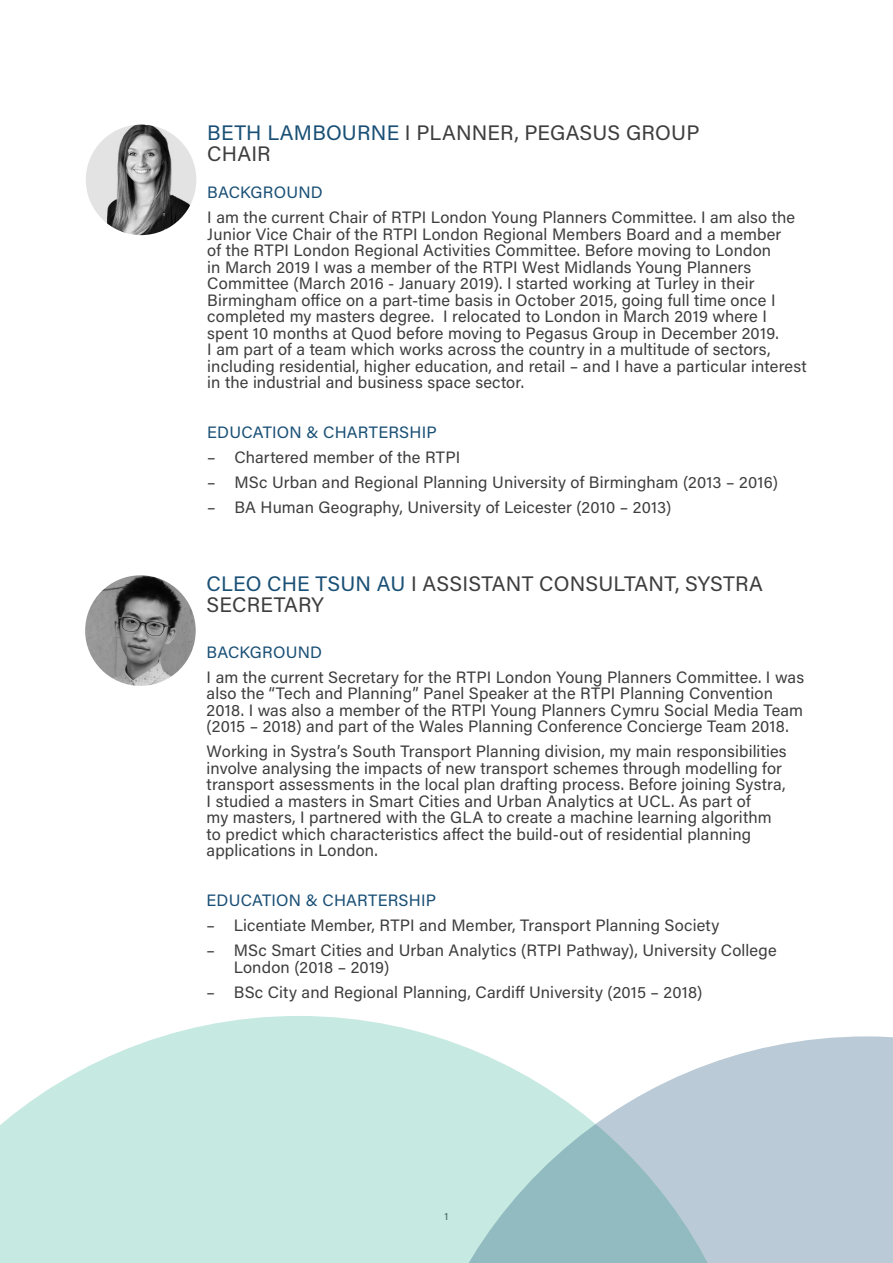
<style>
.page{position:relative;width:893px;height:1263px;background:#fff}
.page>*{position:absolute;margin:0;border:0;box-sizing:border-box;transform-origin:0 0}
.CV_Name{font:21px "Acumin Variable Concept";letter-spacing:.025em;color:#3e3e3f}
.Body_Text{font:16.5px/16.5px "Acumin Variable Concept";letter-spacing:.03em;color:#3e3e3f}
.Body_Text-2{font:16.5px "Acumin Variable Concept";letter-spacing:.02em;color:#1a5076}
.t1{font:10.5px "Acumin Variable Concept";color:#3e3e3f}
.s1{color:#1a5076}
</style>
<div class="page">
<img style="left:86px;top:125px;width:110px;height:110px;border-radius:55px">
<svg style="left:0;top:1016px;width:433px;height:247px;background:#ccebe4"></svg>
<svg style="left:404px;top:1036px;width:489px;height:227px;background:#bed5da"></svg>
<img style="left:85px;top:575px;width:111px;height:111px;border-radius:55px">
<p class="CV_Name" style="left:207px;top:118px;width:493px"><span class="s1">BETH LAMBOURNE</span> I PLANNER, PEGASUS GROUP</p>
<p class="CV_Name" style="left:207px;top:139px;width:65px">CHAIR</p>
<p class="Body_Text-2" style="left:207px;top:181px;width:117px">BACKGROUND</p>
<p class="Body_Text" style="left:207px;top:209px;width:600px">I am the current Chair of RTPI London Young Planners Committee. I am also the Junior Vice Chair of the RTPI London Regional Members Board and a member<br>of the RTPI London Regional Activities Committee. Before moving to London<br>in March 2019 I was a member of the RTPI West Midlands Young Planners Committee (March 2016 - January 2019). I started working at Turley in their Birmingham office on a part-time basis in October 2015, going full time once I completed my masters degree. I relocated to London in March 2019 where I spent 10 months at Quod before moving to Pegasus Group in December 2019.<br>I am part of a team which works across the country in a multitude of sectors, including residential, higher education, and retail – and I have a particular interest in the industrial and business space sector.</p>
<p class="Body_Text-2" style="left:207px;top:421px;width:231px">EDUCATION &amp; CHARTERSHIP</p>
<p class="Body_Text" style="left:207px;top:449px;width:254px">– Chartered member of the RTPI</p>
<p class="Body_Text" style="left:207px;top:474px;width:572px">– MSc Urban and Regional Planning University of Birmingham (2013 – 2016)</p>
<p class="Body_Text" style="left:207px;top:499px;width:465px">– BA Human Geography, University of Leicester (2010 – 2013)</p>
<p class="CV_Name" style="left:207px;top:569px;width:557px"><span class="s1">CLEO CHE TSUN AU</span> I ASSISTANT CONSULTANT, SYSTRA</p>
<p class="CV_Name" style="left:207px;top:590px;width:118px">SECRETARY</p>
<p class="Body_Text-2" style="left:207px;top:640px;width:117px">BACKGROUND</p>
<p class="Body_Text" style="left:207px;top:668px;width:598px">I am the current Secretary for the RTPI London Young Planners Committee. I was also the “Tech and Planning” Panel Speaker at the RTPI Planning Convention 2018. I was also a member of the RTPI Young Planners Cymru Social Media Team (2015 – 2018) and part of the Wales Planning Conference Concierge Team 2018.</p>
<p class="Body_Text" style="left:207px;top:742px;width:581px">Working in Systra’s South Transport Planning division, my main responsibilities involve analysing the impacts of new transport schemes through modelling for transport assessments in the local plan drafting process. Before joining Systra, I studied a masters in Smart Cities and Urban Analytics at UCL. As part of<br>my masters, I partnered with the GLA to create a machine learning algorithm to predict which characteristics affect the build-out of residential planning applications in London.</p>
<p class="Body_Text-2" style="left:207px;top:889px;width:231px">EDUCATION &amp; CHARTERSHIP</p>
<p class="Body_Text" style="left:207px;top:916px;width:514px">– Licentiate Member, RTPI and Member, Transport Planning Society</p>
<p class="Body_Text" style="left:234px;top:941px;width:544px;text-indent:-27px">– MSc Smart Cities and Urban Analytics (RTPI Pathway), University College<br>London (2018 – 2019)</p>
<p class="Body_Text" style="left:207px;top:983px;width:497px">– BSc City and Regional Planning, Cardiff University (2015 – 2018)</p>
<p class="t1" style="left:445px;top:1209px;width:5px">1</p>
</div>
